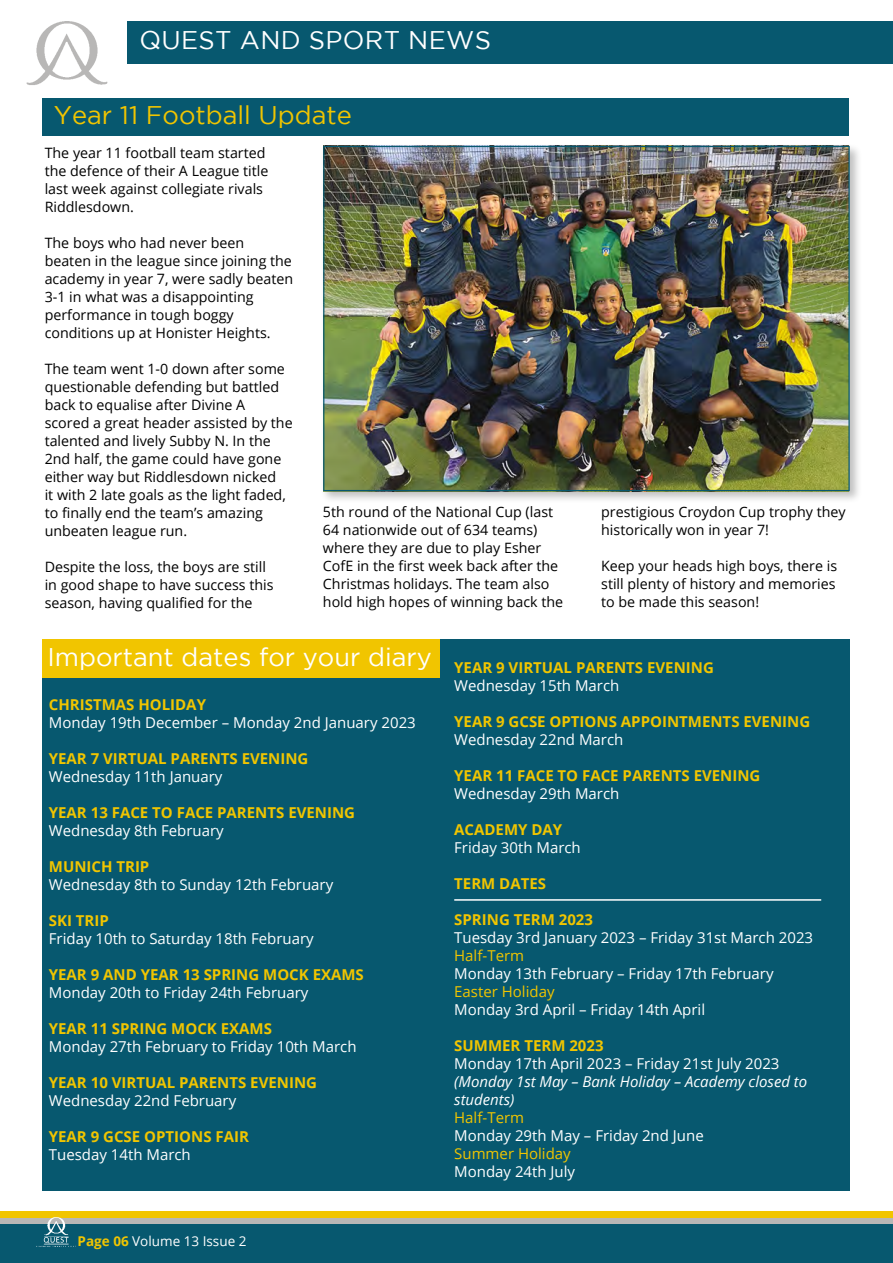
<style>
.page{position:relative;width:893px;height:1263px;background:#fff}
.page>*{position:absolute;margin:0;border:0;box-sizing:border-box;transform-origin:0 0}
.t1{font:25.5px "Gotham";color:#fff}
.t2{font:25.5px "Gotham";color:#f1c500}
.t3{font:15px "Open Sans";color:#fff}
.t4{font:700 15px "Open Sans";color:#f1c500}
.t5{font:italic 15px/18px "Open Sans";color:#fff}
.t6{font:15px "Open Sans";color:#f1c500}
.t7{font:14.25px/18px "Open Sans";color:#000}
.t8{font:13.5px "Open Sans";color:#fff}
.s1{font-weight:700;color:#f1c500}
</style>
<div class="page">
<div style="left:128px;top:21px;width:765px;height:43px;background:#07586f"></div>
<img style="left:26px;top:21px;width:82px;height:64px">
<div style="left:0;top:1220px;width:893px;height:43px;background:#07586f"></div>
<div style="left:0;top:1217px;width:893px;height:6px;background:#b8b7b6"></div>
<div style="left:0;top:1211px;width:893px;height:6px;background:#f1c500"></div>
<img style="left:37px;top:1217px;width:38px;height:30px">
<div style="left:43px;top:639px;width:807px;height:552px;background:#07586f"></div>
<div style="left:43px;top:639px;width:397px;height:39px;background:#f1c500"></div>
<div style="left:43px;top:98px;width:806px;height:37px;background:#07586f"></div>
<div style="left:320px;top:143px;width:542px;height:361px;background:#000;opacity:.25"></div>
<img style="left:325px;top:148px;width:523px;height:341px">
<hr style="left:454px;top:899px;width:367px;height:2px;background:#fff">
<h1 class="t1" style="left:139px;top:26px;width:353px">QUEST AND SPORT NEWS</h1>
<h1 class="t2" style="left:54px;top:100px;width:300px">Year 11 Football Update</h1>
<p class="t7" style="left:45px;top:144px;width:225px">The year 11 football team started the defence of their A League title last week against collegiate rivals<br>Riddlesdown.</p>
<p class="t7" style="left:45px;top:234px;width:250px">The boys who had never been beaten in the league since joining the academy in year 7, were sadly beaten<br>3-1 in what was a disappointing performance in tough boggy conditions up at Honister Heights.</p>
<p class="t7" style="left:45px;top:360px;width:250px">The team went 1-0 down after some questionable defending but battled back to equalise after Divine A scored a great header assisted by the talented and lively Subby N. In the<br>2nd half, the game could have gone either way but Riddlesdown nicked<br>it with 2 late goals as the light faded, to finally end the team’s amazing unbeaten league run.</p>
<p class="t7" style="left:45px;top:558px;width:230px">Despite the loss, the boys are still in good shape to have success this season, having qualified for the</p>
<p class="t7" style="left:323px;top:502px;width:242px">5th round of the National Cup (last 64 nationwide out of 634 teams) where they are due to play Esher CofE in the first week back after the Christmas holidays. The team also hold high hopes of winning back the</p>
<p class="t7" style="left:601px;top:502px;width:246px">prestigious Croydon Cup trophy they historically won in year 7!</p>
<p class="t7" style="left:601px;top:556px;width:237px;text-align:justify">Keep your heads high boys, there is still plenty of history and memories to be made this season!</p>
<h1 class="t1" style="left:47px;top:642px;width:386px">Important dates for your diary</h1>
<p class="t4" style="left:49px;top:693px;width:159px">CHRISTMAS HOLIDAY</p>
<p class="t3" style="left:49px;top:712px;width:368px">Monday 19th December – Monday 2nd January 2023</p>
<p class="t4" style="left:49px;top:747px;width:261px">YEAR 7 VIRTUAL PARENTS EVENING</p>
<p class="t3" style="left:49px;top:766px;width:175px">Wednesday 11th January</p>
<p class="t4" style="left:49px;top:801px;width:308px">YEAR 13 FACE TO FACE PARENTS EVENING</p>
<p class="t3" style="left:49px;top:820px;width:176px">Wednesday 8th February</p>
<p class="t4" style="left:49px;top:855px;width:102px">MUNICH TRIP</p>
<p class="t3" style="left:49px;top:874px;width:286px">Wednesday 8th to Sunday 12th February</p>
<p class="t4" style="left:49px;top:909px;width:62px">SKI TRIP</p>
<p class="t3" style="left:49px;top:928px;width:266px">Friday 10th to Saturday 18th February</p>
<p class="t4" style="left:49px;top:963px;width:317px">YEAR 9 AND YEAR 13 SPRING MOCK EXAMS</p>
<p class="t3" style="left:49px;top:982px;width:261px">Monday 20th to Friday 24th February</p>
<p class="t4" style="left:49px;top:1017px;width:225px">YEAR 11 SPRING MOCK EXAMS</p>
<p class="t3" style="left:49px;top:1036px;width:309px">Monday 27th February to Friday 10th March</p>
<p class="t4" style="left:49px;top:1071px;width:270px">YEAR 10 VIRTUAL PARENTS EVENING</p>
<p class="t3" style="left:49px;top:1090px;width:189px">Wednesday 22nd February</p>
<p class="t4" style="left:49px;top:1125px;width:202px">YEAR 9 GCSE OPTIONS FAIR</p>
<p class="t3" style="left:49px;top:1144px;width:143px">Tuesday 14th March</p>
<p class="t8" style="left:78px;top:1232px;width:170px"><span class="s1">Page 06</span> Volume 13 Issue 2</p>
<p class="t4" style="left:454px;top:657px;width:261px">YEAR 9 VIRTUAL PARENTS EVENING</p>
<p class="t3" style="left:454px;top:676px;width:167px">Wednesday 15th March</p>
<p class="t4" style="left:454px;top:711px;width:357px">YEAR 9 GCSE OPTIONS APPOINTMENTS EVENING</p>
<p class="t3" style="left:454px;top:730px;width:171px">Wednesday 22nd March</p>
<p class="t4" style="left:454px;top:765px;width:308px">YEAR 11 FACE TO FACE PARENTS EVENING</p>
<p class="t3" style="left:454px;top:784px;width:167px">Wednesday 29th March</p>
<p class="t4" style="left:454px;top:819px;width:109px">ACADEMY DAY</p>
<p class="t3" style="left:454px;top:838px;width:128px">Friday 30th March</p>
<p class="t4" style="left:454px;top:873px;width:93px">TERM DATES</p>
<p class="t4" style="left:454px;top:909px;width:140px">SPRING TERM 2023</p>
<p class="t3" style="left:454px;top:928px;width:360px">Tuesday 3rd January 2023 – Friday 31st March 2023</p>
<p class="t6" style="left:454px;top:946px;width:71px">Half-Term</p>
<p class="t3" style="left:454px;top:964px;width:321px">Monday 13th February – Friday 17th February</p>
<p class="t6" style="left:454px;top:982px;width:102px">Easter Holiday</p>
<p class="t3" style="left:454px;top:1000px;width:252px">Monday 3rd April – Friday 14th April</p>
<p class="t4" style="left:454px;top:1035px;width:151px">SUMMER TERM 2023</p>
<p class="t3" style="left:454px;top:1054px;width:327px">Monday 17th April 2023 – Friday 21st July 2023</p>
<p class="t5" style="left:454px;top:1072px;width:354px">(Monday 1st May – Bank Holiday – Academy closed to students)</p>
<p class="t6" style="left:454px;top:1108px;width:71px">Half-Term</p>
<p class="t3" style="left:454px;top:1126px;width:251px">Monday 29th May – Friday 2nd June</p>
<p class="t6" style="left:454px;top:1144px;width:118px">Summer Holiday</p>
<p class="t3" style="left:454px;top:1162px;width:122px">Monday 24th July</p>
</div>
